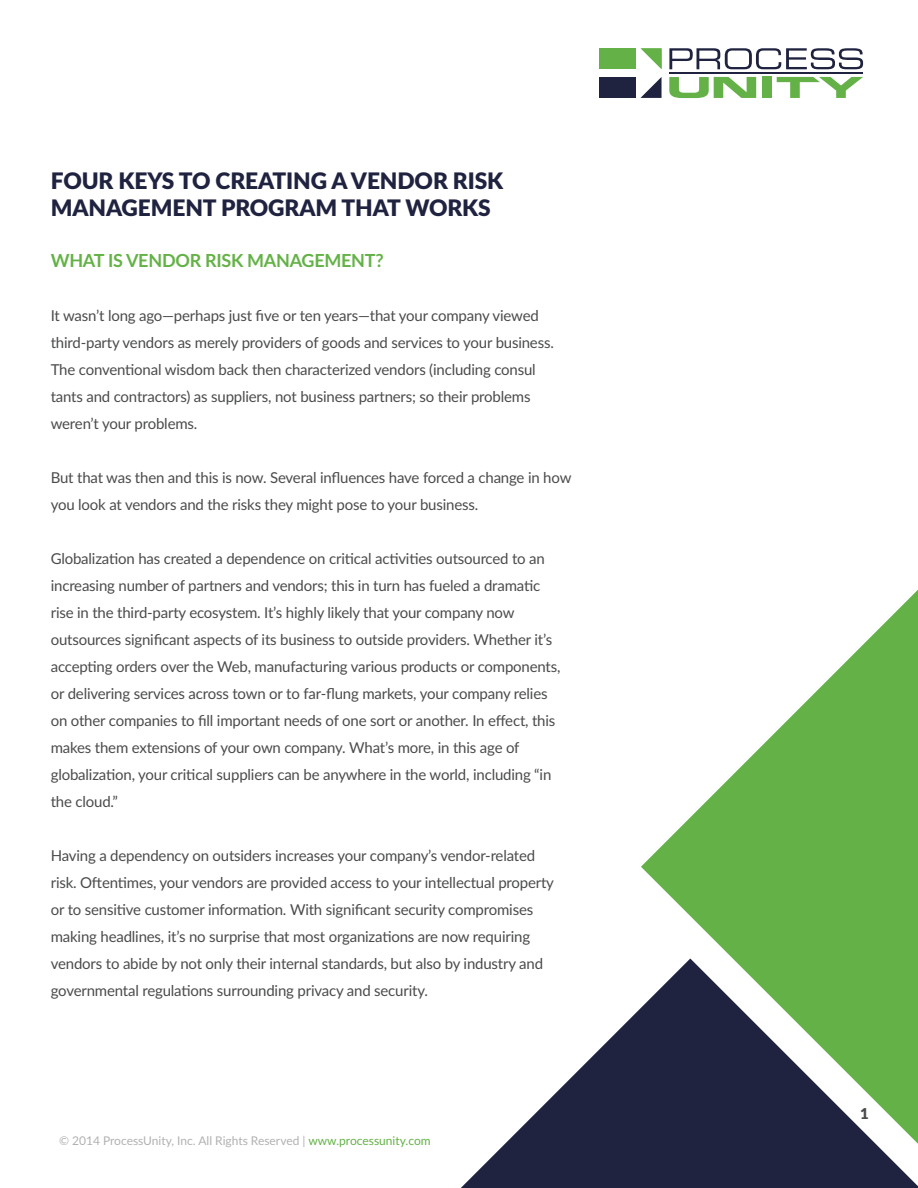
<style>
.page{position:relative;width:918px;height:1188px;background:#fff}
.page>*{position:absolute;margin:0;border:0;box-sizing:border-box;transform-origin:0 0}
.t1{font:900 22.65px/27.3px "Lato";letter-spacing:-.005em;color:#202340}
.t2{font:700 18px "Lato";letter-spacing:-.015em;color:#64b247}
.t3{font:15px/27px "Lato";letter-spacing:-.01em;color:#4a4b4b}
.t4{font:900 15px "Lato";color:#4a4b4b}
.t5{font:12px "Lato";color:#b1b1b2}
.s1{color:#64b247}
</style>
<div class="page">
<svg style="left:641px;top:590px;width:277px;height:368px;fill:#64b247"></svg>
<svg style="left:461px;top:958px;width:457px;height:230px;fill:#252844"></svg>
<svg style="left:669px;top:48px;width:194px;height:21px"></svg>
<svg style="left:669px;top:77px;width:87px;height:21px"></svg>
<div style="left:762px;top:77px;width:10px;height:21px;background:#63b147"></div>
<svg style="left:777px;top:77px;width:86px;height:21px"></svg>
<div style="left:599px;top:77px;width:37px;height:21px;background:#202340"></div>
<svg style="left:640px;top:77px;width:22px;height:21px"></svg>
<hr style="left:669px;top:72px;width:194px;height:2px;background:#202340">
<svg style="left:640px;top:48px;width:22px;height:21px"></svg>
<div style="left:599px;top:48px;width:37px;height:21px;background:#63b147"></div>
<h1 class="t1" style="left:51px;top:166px;width:454px">FOUR KEYS TO CREATING A VENDOR RISK<br>MANAGEMENT PROGRAM THAT WORKS</h1>
<p class="t2" style="left:51px;top:248px;width:334px">WHAT IS VENDOR RISK MANAGEMENT?</p>
<p class="t3" style="left:51px;top:302px;width:505px">It wasn’t long ago—perhaps just five or ten years—that your company viewed third-party vendors as merely providers of goods and services to your business.<br>The conventional wisdom back then characterized vendors (including consul tants and contractors) as suppliers, not business partners; so their problems weren’t your problems.</p>
<p class="t3" style="left:51px;top:464px;width:522px">But that was then and this is now. Several influences have forced a change in how you look at vendors and the risks they might pose to your business.</p>
<p class="t3" style="left:51px;top:545px;width:511px">Globalization has created a dependence on critical activities outsourced to an increasing number of partners and vendors; this in turn has fueled a dramatic rise in the third-party ecosystem. It’s highly likely that your company now outsources significant aspects of its business to outside providers. Whether it’s accepting orders over the Web, manufacturing various products or components, or delivering services across town or to far-flung markets, your company relies on other companies to fill important needs of one sort or another. In effect, this makes them extensions of your own company. What’s more, in this age of globalization, your critical suppliers can be anywhere in the world, including “in the cloud.”</p>
<p class="t3" style="left:51px;top:842px;width:505px">Having a dependency on outsiders increases your company’s vendor-related risk. Oftentimes, your vendors are provided access to your intellectual property or to sensitive customer information. With significant security compromises making headlines, it’s no surprise that most organizations are now requiring vendors to abide by not only their internal standards, but also by industry and governmental regulations surrounding privacy and security.</p>
<p class="t5" style="left:59px;top:1132px;width:373px">© 2014 ProcessUnity, Inc. All Rights Reserved | <span class="s1">www.processunity.com</span></p>
<p class="t4" style="left:860px;top:1102px;width:10px">1</p>
</div>
